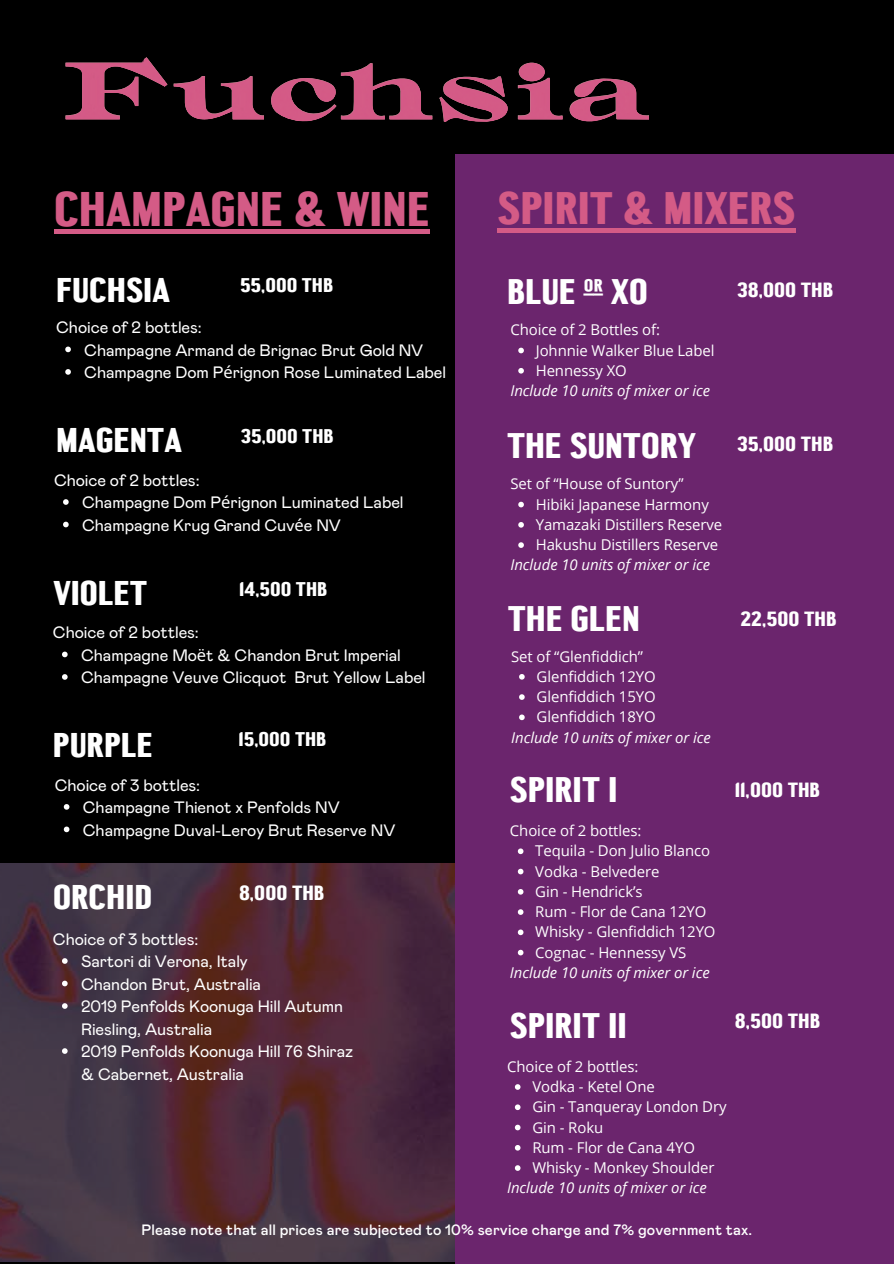
<style>
.page{position:relative;width:894px;height:1264px;background:#fff}
.page>*{position:absolute;margin:0;border:0;box-sizing:border-box;transform-origin:0 0}
.t1{font:700 48.6px "Central Avenue";color:#d45b86}
.t2{font:700 45.6px "Central Avenue";color:#d45b86}
.t3{font:700 35.55px "Central Avenue";color:#fff}
.t4{font:700 34.35px "Central Avenue";color:#fff}
.t5{font:700 20.55px "Central Avenue";color:#fff}
.t6{font:700 19.8px "Central Avenue";color:#fff}
.t7{font:16.5px/22.5px "Mabry Trial";letter-spacing:-.005em;color:#fff}
.t8{font:500 15px "Mabry Trial";letter-spacing:.01em;color:#fff}
.t9{font:14.85px "Open Sans";letter-spacing:-.005em;color:#fff}
.t10{font:italic 14.85px "Open Sans";letter-spacing:-.005em;color:#fff}
.s1{font-family:"Noto Sans"}
</style>
<div class="page">
<div style="left:0;top:0;width:893px;height:1263px;background:#000"></div>
<svg style="left:65px;top:57px;width:584px;height:65px"></svg>
<img style="left:0;top:863px;width:455px;height:398px">
<div style="left:455px;top:154px;width:438px;height:1109px;background:#6b256d"></div>
<hr style="left:497px;top:228px;width:298px;height:4px;background:#d45b86">
<hr style="left:54px;top:229px;width:375px;height:4px;background:#d45b86">
<svg style="left:62px;top:651px;width:6px;height:6px"></svg>
<svg style="left:62px;top:674px;width:6px;height:5px"></svg>
<svg style="left:65px;top:346px;width:6px;height:6px"></svg>
<svg style="left:65px;top:369px;width:6px;height:6px"></svg>
<svg style="left:63px;top:499px;width:6px;height:6px"></svg>
<svg style="left:63px;top:521px;width:6px;height:6px"></svg>
<svg style="left:64px;top:804px;width:5px;height:5px"></svg>
<svg style="left:64px;top:826px;width:5px;height:6px"></svg>
<svg style="left:62px;top:958px;width:6px;height:5px"></svg>
<svg style="left:62px;top:980px;width:6px;height:6px"></svg>
<svg style="left:62px;top:1003px;width:6px;height:5px"></svg>
<svg style="left:62px;top:1048px;width:6px;height:5px"></svg>
<svg style="left:514px;top:1084px;width:6px;height:5px"></svg>
<svg style="left:514px;top:1104px;width:6px;height:6px"></svg>
<svg style="left:514px;top:1124px;width:6px;height:6px"></svg>
<svg style="left:514px;top:1145px;width:6px;height:5px"></svg>
<svg style="left:514px;top:1165px;width:6px;height:5px"></svg>
<svg style="left:518px;top:502px;width:5px;height:5px"></svg>
<svg style="left:518px;top:522px;width:5px;height:5px"></svg>
<svg style="left:518px;top:542px;width:5px;height:6px"></svg>
<svg style="left:519px;top:674px;width:5px;height:5px"></svg>
<svg style="left:519px;top:694px;width:5px;height:6px"></svg>
<svg style="left:519px;top:714px;width:5px;height:6px"></svg>
<svg style="left:517px;top:848px;width:6px;height:6px"></svg>
<svg style="left:517px;top:868px;width:6px;height:6px"></svg>
<svg style="left:517px;top:889px;width:6px;height:5px"></svg>
<svg style="left:517px;top:909px;width:6px;height:5px"></svg>
<svg style="left:517px;top:929px;width:6px;height:6px"></svg>
<svg style="left:517px;top:949px;width:6px;height:6px"></svg>
<svg style="left:518px;top:348px;width:5px;height:5px"></svg>
<svg style="left:518px;top:368px;width:5px;height:5px"></svg>
<p class="t1" style="left:54px;top:180px;width:377px">CHAMPAGNE &amp; WINE</p>
<p class="t2" style="left:497px;top:182px;width:299px">SPIRIT &amp; MIXERS</p>
<p class="t4" style="left:56px;top:270px;width:115px">FUCHSIA</p>
<p class="t6" style="left:240px;top:273px;width:95px">55,000 THB</p>
<p class="t7" style="left:56px;top:315px;width:147px">Choice of 2 bottles:</p>
<p class="t7" style="left:84px;top:338px;width:340px">Champagne Armand de Brignac Brut Gold NV</p>
<p class="t7" style="left:84px;top:360px;width:363px">Champagne Dom P<span class="s1">é</span>rignon Rose Luminated Label</p>
<p class="t4" style="left:56px;top:420px;width:127px">MAGENTA</p>
<p class="t6" style="left:241px;top:424px;width:94px">35,000 THB</p>
<p class="t7" style="left:54px;top:468px;width:147px">Choice of 2 bottles:</p>
<p class="t7" style="left:82px;top:490px;width:323px">Champagne Dom P<span class="s1">é</span>rignon Luminated Label</p>
<p class="t7" style="left:82px;top:513px;width:260px">Champagne Krug Grand Cuv<span class="s1">é</span>e NV</p>
<p class="t4" style="left:53px;top:572px;width:95px">VIOLET</p>
<p class="t7" style="left:53px;top:620px;width:147px">Choice of 2 bottles:</p>
<p class="t7" style="left:81px;top:642px;width:321px">Champagne Mo<span class="s1">ë</span>t &amp; Chandon Brut Imperial</p>
<p class="t7" style="left:81px;top:665px;width:346px">Champagne Veuve Clicquot Brut Yellow Label</p>
<p class="t6" style="left:239px;top:577px;width:90px">14,500 THB</p>
<p class="t4" style="left:53px;top:725px;width:101px">PURPLE</p>
<p class="t6" style="left:238px;top:727px;width:89px">15,000 THB</p>
<p class="t7" style="left:55px;top:772px;width:147px">Choice of 3 bottles:</p>
<p class="t7" style="left:83px;top:795px;width:258px">Champagne Thienot x Penfolds NV</p>
<p class="t7" style="left:83px;top:817px;width:314px">Champagne Duval-Leroy Brut Reserve NV</p>
<p class="t4" style="left:53px;top:877px;width:101px">ORCHID</p>
<p class="t5" style="left:239px;top:881px;width:87px">8,000 THB</p>
<p class="t7" style="left:53px;top:926px;width:147px">Choice of 3 bottles:</p>
<p class="t7" style="left:81px;top:949px;width:168px">Sartori di Verona, Italy</p>
<p class="t7" style="left:81px;top:971px;width:181px">Chandon Brut, Australia</p>
<p class="t7" style="left:81px;top:994px;width:263px">2019 Penfolds Koonuga Hill Autumn<br>Riesling, Australia</p>
<p class="t7" style="left:81px;top:1039px;width:274px">2019 Penfolds Koonuga Hill 76 Shiraz &amp; Cabernet, Australia</p>
<p class="t3" style="left:507px;top:271px;width:142px">BLUE or XO</p>
<p class="t5" style="left:736px;top:278px;width:98px">38,000 THB</p>
<p class="t9" style="left:510px;top:319px;width:151px">Choice of 2 Bottles of:</p>
<p class="t9" style="left:535px;top:340px;width:180px">Johnnie Walker Blue Label</p>
<p class="t9" style="left:535px;top:360px;width:93px">Hennessy XO</p>
<p class="t10" style="left:510px;top:380px;width:201px">Include 10 units of mixer or ice</p>
<p class="t3" style="left:507px;top:425px;width:191px">THE SUNTORY</p>
<p class="t5" style="left:736px;top:432px;width:98px">35,000 THB</p>
<p class="t9" style="left:510px;top:473px;width:175px">Set of “House of Suntory”</p>
<p class="t9" style="left:535px;top:494px;width:174px">Hibiki Japanese Harmony</p>
<p class="t9" style="left:535px;top:514px;width:188px">Yamazaki Distillers Reserve</p>
<p class="t9" style="left:535px;top:534px;width:184px">Hakushu Distillers Reserve</p>
<p class="t10" style="left:510px;top:554px;width:201px">Include 10 units of mixer or ice</p>
<p class="t3" style="left:507px;top:597px;width:133px">THE GLEN</p>
<p class="t9" style="left:511px;top:645px;width:133px">Set of “Glenfiddich”</p>
<p class="t9" style="left:536px;top:666px;width:121px">Glenfiddich 12YO</p>
<p class="t9" style="left:536px;top:686px;width:121px">Glenfiddich 15YO</p>
<p class="t9" style="left:536px;top:706px;width:121px">Glenfiddich 18YO</p>
<p class="t10" style="left:511px;top:726px;width:201px">Include 10 units of mixer or ice</p>
<p class="t5" style="left:740px;top:607px;width:98px">22,500 THB</p>
<p class="t3" style="left:510px;top:769px;width:109px">SPIRIT I</p>
<p class="t5" style="left:734px;top:777px;width:87px">11,000 THB</p>
<p class="t9" style="left:510px;top:820px;width:133px">Choice of 2 bottles:</p>
<p class="t9" style="left:535px;top:840px;width:176px">Tequila - Don Julio Blanco</p>
<p class="t9" style="left:535px;top:860px;width:126px">Vodka - Belvedere</p>
<p class="t9" style="left:535px;top:881px;width:109px">Gin - Hendrick’s</p>
<p class="t9" style="left:535px;top:901px;width:172px">Rum - Flor de Cana 12YO</p>
<p class="t9" style="left:535px;top:921px;width:182px">Whisky - Glenfiddich 12YO</p>
<p class="t9" style="left:535px;top:941px;width:152px">Cognac - Hennessy VS</p>
<p class="t10" style="left:510px;top:962px;width:201px">Include 10 units of mixer or ice</p>
<p class="t3" style="left:510px;top:1004px;width:118px">SPIRIT II</p>
<p class="t5" style="left:734px;top:1009px;width:87px">8,500 THB</p>
<p class="t9" style="left:507px;top:1055px;width:133px">Choice of 2 bottles:</p>
<p class="t9" style="left:532px;top:1076px;width:124px">Vodka - Ketel One</p>
<p class="t9" style="left:532px;top:1096px;width:196px">Gin - Tanqueray London Dry</p>
<p class="t9" style="left:532px;top:1116px;width:72px">Gin - Roku</p>
<p class="t9" style="left:532px;top:1136px;width:164px">Rum - Flor de Cana 4YO</p>
<p class="t9" style="left:532px;top:1157px;width:184px">Whisky - Monkey Shoulder</p>
<p class="t10" style="left:507px;top:1177px;width:201px">Include 10 units of mixer or ice</p>
<p class="t8" style="left:141px;top:1219px;width:612px">Please note that all prices are subjected to 10% service charge and 7% government tax.</p>
</div>
